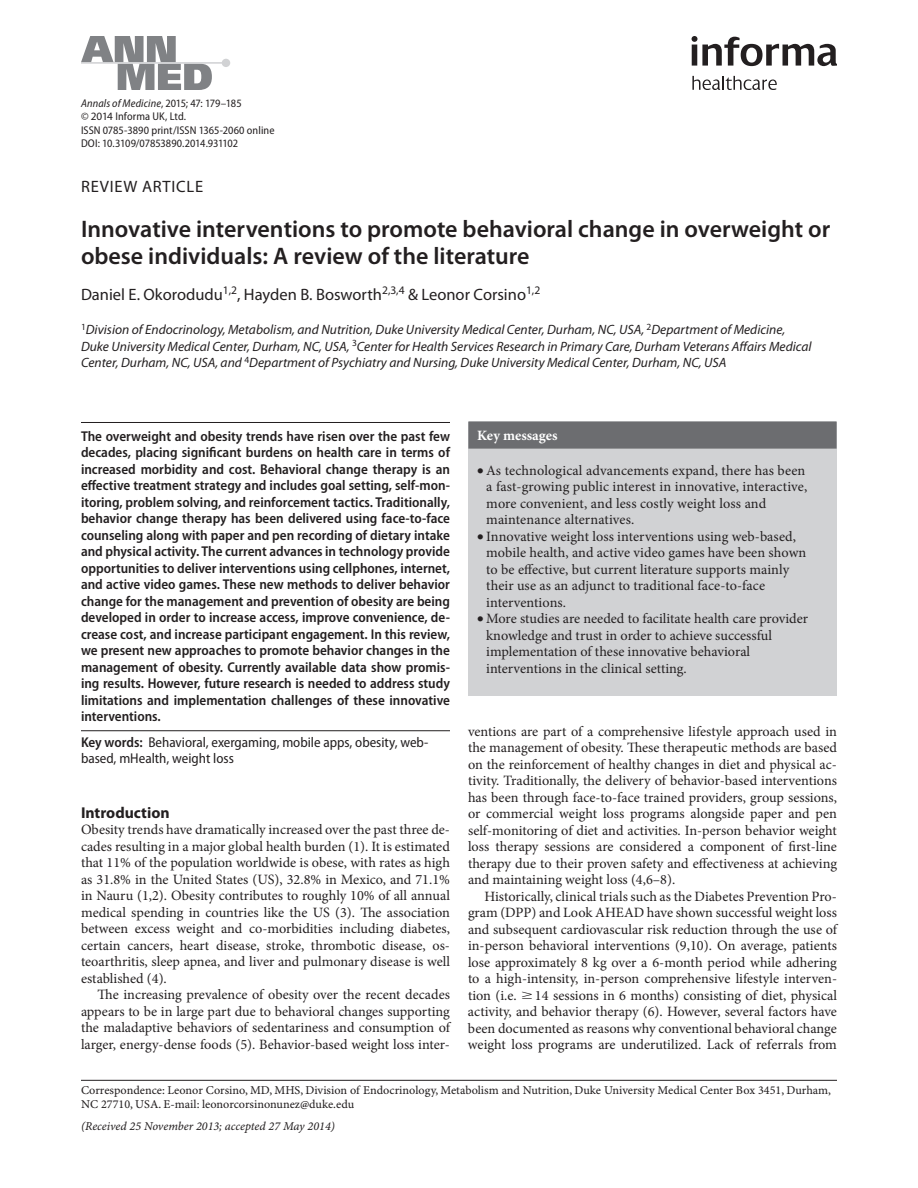
<style>
.page{position:relative;width:918px;height:1188px;background:#fff}
.page>*{position:absolute;margin:0;border:0;box-sizing:border-box;transform-origin:0 0}
.t1{font:600 24px/27px "Myriad Pro";color:#231f20}
.t2{font:16.5px "Myriad Pro";color:#231f20}
.t3{font:16.5px "Myriad Pro";letter-spacing:.045em;color:#231f20}
.t4{font:700 15.75px "Myriad Pro";color:#231f20}
.t5{font:14.25px/16.5px "Minion Pro";color:#231f20;text-align:justify}
.t6{font:600 semi-condensed 14.25px/16.5px "Myriad Pro";color:#231f20;text-align:justify}
.t7{font:semi-condensed 14.25px/16.5px "Myriad Pro";color:#231f20}
.t8{font:700 14.25px "Minion Pro";color:#fff}
.t9{font:italic 13.5px/16.5px "Myriad Pro";color:#231f20}
.t10{font:12px/13.5px "Minion Pro Capt";color:#231f20}
.t11{font:12px "Minion Pro It Capt";color:#231f20}
.t12{font:semi-condensed 11.25px/13.5px "Myriad Pro";letter-spacing:.005em;color:#231f20}
.s1{font-style:italic}
.s2{font-stretch:normal}
.s3{font-weight:600}
.s4{font-family:"Mathematical Pi One"}
</style>
<div class="page">
<hr style="left:81px;top:1080px;width:756px;height:1px;background:#231f20">
<svg style="left:81px;top:36px;width:149px;height:54px"></svg>
<svg style="left:692px;top:36px;width:145px;height:30px"></svg>
<svg style="left:692px;top:76px;width:85px;height:14px"></svg>
<div style="left:468px;top:422px;width:369px;height:273px;background:#d1d2d4"></div>
<div style="left:468px;top:421px;width:369px;height:28px;background:#6c6d70"></div>
<hr style="left:81px;top:422px;width:369px;height:1px;background:#231f20">
<hr style="left:81px;top:730px;width:369px;height:1px;background:#231f20">
<p class="t12" style="left:81px;top:97px;width:195px"><span class="s1">Annals of Medicine</span>, 2015; 47: 179–185<br>© <span class="s2">2014</span> Informa UK, Ltd.<br>ISSN 0785-3890 print/ISSN 1365-2060 online DOI: 10.3109/07853890.2014.931102</p>
<p class="t3" style="left:81px;top:180px;width:124px">REVIEW ARTICLE</p>
<h1 class="t1" style="left:81px;top:217px;width:751px">Innovative interventions to promote behavioral change in overweight or obese individuals: A review of the literature</h1>
<p class="t2" style="left:81px;top:288px;width:461px">Daniel E. Okorodudu <sup>1,2</sup> , Hayden B. Bosworth <sup>2,3,4</sup> &amp; Leonor Corsino <sup>1,2</sup></p>
<p class="t9" style="left:81px;top:323px;width:732px"><sup>1</sup> Division of Endocrinology, Metabolism, and Nutrition, Duke University Medical Center, Durham, NC, USA, <sup>2</sup> Department of Medicine,<br>Duke University Medical Center, Durham, NC, USA, <sup>3</sup> Center for Health Services Research in Primary Care, Durham Veterans Affairs Medical<br>Center, Durham, NC, USA, and <sup>4</sup> Department of Psychiatry and Nursing, Duke University Medical Center, Durham, NC, USA</p>
<p class="t6" style="left:81px;top:429px;width:371px">The overweight and obesity trends have risen over the past few decades, placing significant burdens on health care in terms of increased morbidity and cost. Behavioral change therapy is an effective treatment strategy and includes goal setting, self-mon&shy;itoring, problem solving, and reinforcement tactics. Traditionally, behavior change therapy has been delivered using face-to-face counseling along with paper and pen recording of dietary intake and physical activity. The current advances in technology provide opportunities to deliver interventions using cellphones, internet, and active video games. These new methods to deliver behavior change for the management and prevention of obesity are being developed in order to increase access, improve convenience, de&shy;crease cost, and increase participant engagement. In this review, we present new approaches to promote behavior changes in the management of obesity. Currently available data show promis&shy;ing results. However, future research is needed to address study limitations and implementation challenges of these innovative interventions.</p>
<p class="t7" style="left:81px;top:735px;width:349px"><span class="s3">Key words:</span> Behavioral , exergaming , mobile apps , obesity , web&shy;based , mHealth , weight loss</p>
<p class="t4" style="left:81px;top:806px;width:90px">Introduction</p>
<p class="t5" style="left:81px;top:823px;width:371px">Obesity trends have dramatically increased over the past three de&shy;cades resulting in a major global health burden (1). It is estimated that 11% of the population worldwide is obese, with rates as high as 31.8% in the United States (US), 32.8% in Mexico, and 71.1% in Nauru (1,2). Obesity contributes to roughly 10% of all annual medical spending in countries like the US (3). The association between excess weight and co-morbidities including diabetes, certain cancers, heart disease, stroke, thrombotic disease, os&shy;teoarthritis, sleep apnea, and liver and pulmonary disease is well established (4).</p>
<p class="t5" style="left:81px;top:988px;width:371px;text-indent:17px">The increasing prevalence of obesity over the recent decades appears to be in large part due to behavioral changes supporting the maladaptive behaviors of sedentariness and consumption of larger, energy-dense foods (5). Behavior-based weight loss inter-</p>
<p class="t8" style="left:477px;top:430px;width:82px">Key messages</p>
<p class="t5" style="left:486px;top:463px;width:323px;text-align:left;text-indent:-9px">• As technological advancements expand, there has been a fast-growing public interest in innovative, interactive, more convenient, and less costly weight loss and maintenance alternatives.</p>
<p class="t5" style="left:486px;top:529px;width:322px;text-align:left;text-indent:-9px">• Innovative weight loss interventions using web-based, mobile health, and active video games have been shown to be effective, but current literature supports mainly their use as an adjunct to traditional face-to-face interventions.</p>
<p class="t5" style="left:486px;top:611px;width:323px;text-align:left;text-indent:-9px">• More studies are needed to facilitate health care provider knowledge and trust in order to achieve successful implementation of these innovative behavioral interventions in the clinical setting.</p>
<p class="t5" style="left:468px;top:724px;width:371px">ventions are part of a comprehensive lifestyle approach used in the management of obesity. These therapeutic methods are based on the reinforcement of healthy changes in diet and physical ac&shy;tivity. Traditionally, the delivery of behavior-based interventions has been through face-to-face trained providers, group sessions, or commercial weight loss programs alongside paper and pen self-monitoring of diet and activities. In-person behavior weight loss therapy sessions are considered a component of first-line therapy due to their proven safety and effectiveness at achieving and maintaining weight loss (4,6 – 8).</p>
<p class="t5" style="left:468px;top:889px;width:371px;text-indent:17px">Historically, clinical trials such as the Diabetes Prevention Pro&shy;gram (DPP) and Look AHEAD have shown successful weight loss and subsequent cardiovascular risk reduction through the use of in-person behavioral interventions (9,10). On average, patients lose approximately 8 kg over a 6-month period while adhering to a high-intensity, in-person comprehensive lifestyle interven&shy;tion (i.e. <span class="s4">-</span> 14 sessions in 6 months) consisting of diet, physical activity, and behavior therapy (6). However, several factors have been documented as reasons why conventional behavioral change weight loss programs are underutilized. Lack of referrals from</p>
<p class="t10" style="left:81px;top:1085px;width:752px">Correspondence: Leonor Corsino, MD, MHS, Division of Endocrinology, Metabolism and Nutrition, Duke University Medical Center Box 3451, Durham,<br>NC 27710, USA. E-mail: leonorcorsinonunez@duke.edu</p>
<p class="t11" style="left:81px;top:1122px;width:256px">(Received 25 November 2013 ; accepted 27 May 2014 )</p>
</div>
